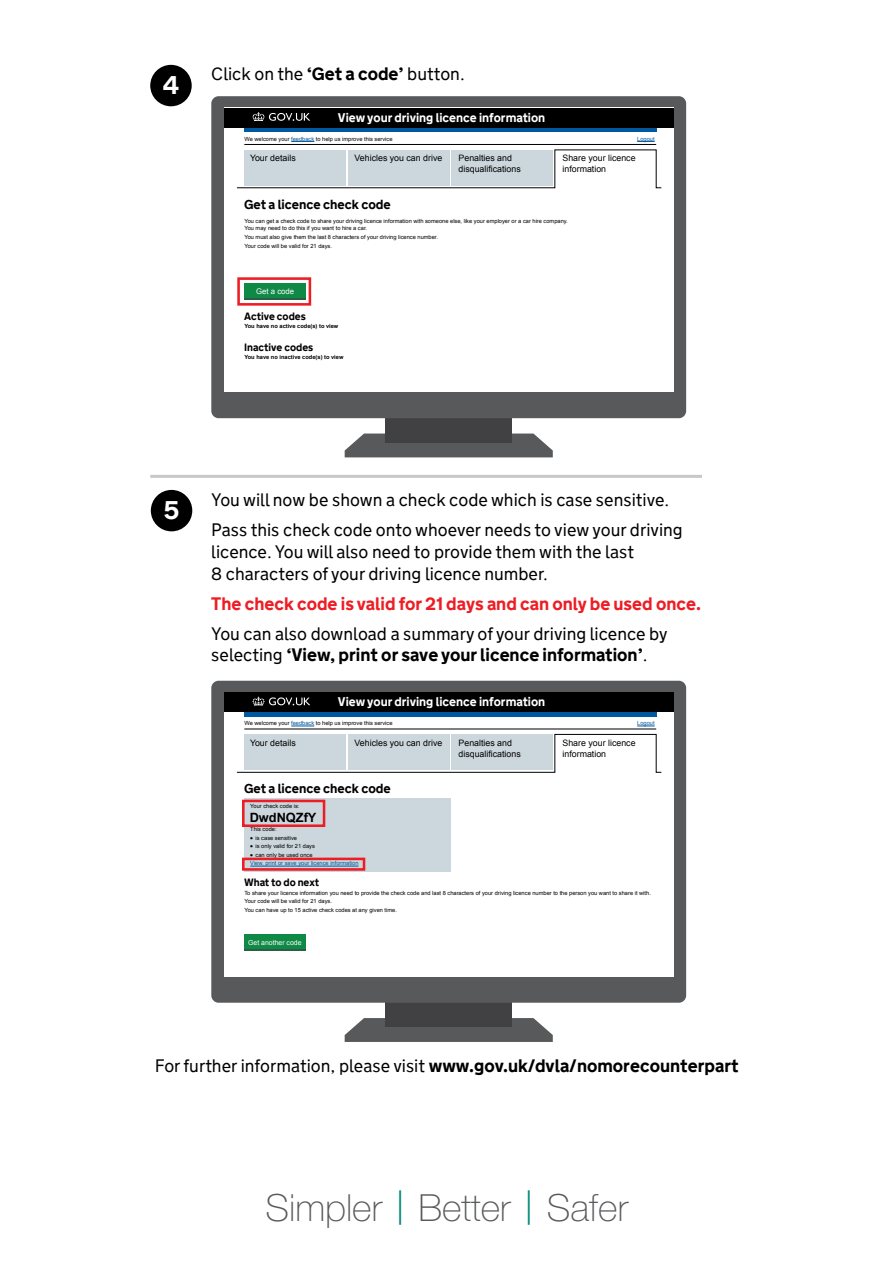
<style>
.page{position:relative;width:893px;height:1263px;background:#fff}
.page>*{position:absolute;margin:0;border:0;box-sizing:border-box;transform-origin:0 0}
.t1{font:100 37.5px "Helvetica Neue";color:#58595b}
.t2{font:700 25.5px "GDS Transport Website";color:#fff}
.t3{font:18px/21.6px "GDS Transport Website";color:#000}
.t4{font:700 18px "GDS Transport Website";color:#ed1d24}
.t5{font:700 13.05px "GDS Transport Website";color:#000}
.t6{font:700 12.75px "Arial";color:#000}
.t7{font:700 12.6px "GDS Transport Website";color:#fff}
.t8{font:700 10.65px "GDS Transport Website";color:#000}
.t9{font:8.85px/10.6px "Arial";color:#000}
.t10{font:7.8px "Arial";color:#fff}
.t11{font:6.9px "Arial";color:#fff}
.t12{font:5.7px/8.7px "Arial";color:#000}
.t13{font:700 5.7px "Arial";color:#000}
.t14{font:5.7px "Arial";color:#00589e}
.s1{font-weight:700}
.s2{color:#00589e}
.s3{font-weight:700;font-size:8.1px}
.s4{font-size:46.05px;color:#008979}
</style>
<div class="page">
<div style="left:151px;top:490px;width:41px;height:41px;background:#000;border-radius:50%"></div>
<svg style="left:345px;top:1018px;width:208px;height:24px"></svg>
<div style="left:385px;top:988px;width:127px;height:39px;background:#414042"></div>
<div style="left:211px;top:681px;width:475px;height:322px;background:#58595b;border-radius:7px"></div>
<div style="left:224px;top:692px;width:449px;height:284px;background:#fff"></div>
<hr style="left:244px;top:712px;width:412px;height:4px;background:#00589e">
<svg style="left:637px;top:726px;width:18px;height:1px"></svg>
<svg style="left:291px;top:726px;width:23px;height:1px"></svg>
<div style="left:224px;top:692px;width:449px;height:20px;background:#000"></div>
<svg style="left:252px;top:697px;width:58px;height:9px"></svg>
<hr style="left:244px;top:728px;width:412px;height:1px;background:#000">
<svg style="left:236px;top:734px;width:426px;height:39px"></svg>
<div style="left:451px;top:734px;width:102px;height:36px;background:#ccd7dd"></div>
<div style="left:348px;top:734px;width:101px;height:36px;background:#ccd7dd"></div>
<div style="left:244px;top:934px;width:61px;height:16px;background:#0f8946"></div>
<hr style="left:244px;top:949px;width:61px;height:1px;background:#2b5e46">
<div style="left:244px;top:798px;width:207px;height:74px;background:#ccd7dd"></div>
<hr style="left:250px;top:866px;width:109px;height:1px;background:#00589e">
<div style="left:242px;top:800px;width:83px;height:27px;border:3px solid #ed1d24"></div>
<div style="left:242px;top:858px;width:123px;height:13px;border:3px solid #ed1d24"></div>
<div style="left:150px;top:65px;width:42px;height:41px;background:#000;border-radius:50%"></div>
<svg style="left:345px;top:433px;width:208px;height:24px"></svg>
<div style="left:385px;top:403px;width:127px;height:40px;background:#414042"></div>
<div style="left:211px;top:96px;width:475px;height:322px;background:#58595b;border-radius:7px"></div>
<div style="left:224px;top:108px;width:449px;height:284px;background:#fff"></div>
<div style="left:244px;top:127px;width:412px;height:5px;background:#00589e"></div>
<svg style="left:637px;top:141px;width:18px;height:1px"></svg>
<svg style="left:291px;top:141px;width:23px;height:1px"></svg>
<div style="left:224px;top:108px;width:449px;height:19px;background:#000"></div>
<svg style="left:252px;top:112px;width:58px;height:9px"></svg>
<hr style="left:244px;top:144px;width:412px;height:1px;background:#000">
<svg style="left:236px;top:149px;width:426px;height:39px"></svg>
<div style="left:451px;top:150px;width:102px;height:36px;background:#ccd7dd"></div>
<div style="left:348px;top:150px;width:101px;height:36px;background:#ccd7dd"></div>
<div style="left:244px;top:284px;width:61px;height:16px;background:#0f8946"></div>
<hr style="left:244px;top:298px;width:61px;height:2px;background:#2b5e46">
<div style="left:237px;top:277px;width:74px;height:29px;border:3px solid #ed1d24"></div>
<hr style="left:150px;top:475px;width:552px;height:3px;background:#c7c8ca">
<h2 class="t2" style="left:163px;top:70px;width:18px">4</h2>
<h3 class="t3" style="left:211px;top:63px;width:255px">Click on the <span class="s1">‘Get a code’</span> button.</h3>
<h3 class="t7" style="left:338px;top:110px;width:209px">View your driving licence information</h3>
<p class="t12" style="left:244px;top:135px;width:150px">We welcome your <span class="s2">feedback</span> to help us improve this service</p>
<p class="t14" style="left:637px;top:135px;width:19px">Logout</p>
<h3 class="t9" style="left:250px;top:153px;width:47px">Your details</h3>
<h3 class="t9" style="left:355px;top:153px;width:89px">Vehicles you can drive</h3>
<h3 class="t9" style="left:459px;top:153px;width:64px">Penalties and disqualifications</h3>
<h3 class="t9" style="left:562px;top:153px;width:75px">Share your licence information</h3>
<h3 class="t5" style="left:244px;top:197px;width:148px">Get a licence check code</h3>
<p class="t12" style="left:244px;top:218px;width:325px;line-height:6.9px">You can get a check code to share your driving licence information with someone else, like your employer or a car hire company.<br>You may need to do this if you want to hire a car.</p>
<p class="t12" style="left:244px;top:233px;width:195px">You must also give them the last 8 characters of your driving licence number.<br>Your code will be valid for 21 days.</p>
<h3 class="t10" style="left:256px;top:286px;width:40px">Get a code</h3>
<h3 class="t8" style="left:244px;top:310px;width:63px">Active codes</h3>
<p class="t13" style="left:244px;top:322px;width:95px">You have no active code(s) to view</p>
<h3 class="t8" style="left:244px;top:341px;width:71px">Inactive codes</h3>
<p class="t13" style="left:244px;top:353px;width:101px">You have no inactive code(s) to view</p>
<h2 class="t2" style="left:164px;top:495px;width:17px">5</h2>
<h3 class="t3" style="left:211px;top:485px;width:473px;line-height:30.2px">You will now be shown a check code which is case sensitive.<br>Pass this check code onto whoever needs to view your driving</h3>
<h3 class="t3" style="left:211px;top:541px;width:424px">licence. You will also need to provide them with the last<br>8 characters of your driving licence number.</h3>
<h3 class="t4" style="left:211px;top:593px;width:491px">The check code is valid for 21 days and can only be used once.</h3>
<h3 class="t3" style="left:211px;top:623px;width:458px">You can also download a summary of your driving licence by selecting <span class="s1">‘View, print or save your licence information’</span>.</h3>
<h3 class="t7" style="left:338px;top:695px;width:209px">View your driving licence information</h3>
<p class="t12" style="left:244px;top:719px;width:150px">We welcome your <span class="s2">feedback</span> to help us improve this service</p>
<p class="t14" style="left:637px;top:720px;width:19px">Logout</p>
<h3 class="t9" style="left:250px;top:738px;width:47px">Your details</h3>
<h3 class="t9" style="left:355px;top:738px;width:89px">Vehicles you can drive</h3>
<h3 class="t9" style="left:459px;top:738px;width:64px">Penalties and disqualifications</h3>
<h3 class="t9" style="left:562px;top:738px;width:75px">Share your licence information</h3>
<h3 class="t5" style="left:244px;top:781px;width:148px">Get a licence check code</h3>
<p class="t12" style="left:250px;top:802px;width:51px">Your check code is:</p>
<p class="t12" style="left:250px;top:825px;width:28px">This code:</p>
<h3 class="t6" style="left:250px;top:809px;width:68px">DwdNQZfY</h3>
<p class="t14" style="left:250px;top:860px;width:110px">View, print or save your licence information</p>
<p class="t12" style="left:250px;top:833px;width:48px"><span class="s3">•</span> is case sensitive</p>
<p class="t12" style="left:250px;top:841px;width:66px"><span class="s3">•</span> is only valid for 21 days</p>
<p class="t12" style="left:250px;top:850px;width:64px"><span class="s3">•</span> can only be used once</p>
<h3 class="t8" style="left:244px;top:877px;width:77px">What to do next</h3>
<p class="t12" style="left:244px;top:888px;width:408px">To share your licence information you need to provide the check code and last 8 characters of your driving licence number to the person you want to share it with.<br>Your code will be valid for 21 days.<br>You can have up to 15 active check codes at any given time.</p>
<p class="t11" style="left:248px;top:938px;width:55px">Get another code</p>
<h3 class="t3" style="left:155px;top:1055px;width:585px">For further information, please visit <span class="s1">www.gov.uk/dvla/nomorecounterpart</span></h3>
<h1 class="t1" style="left:265px;top:1186px;width:364px">Simpler <span class="s4">|</span> Better <span class="s4">|</span> Safer</h1>
</div>
